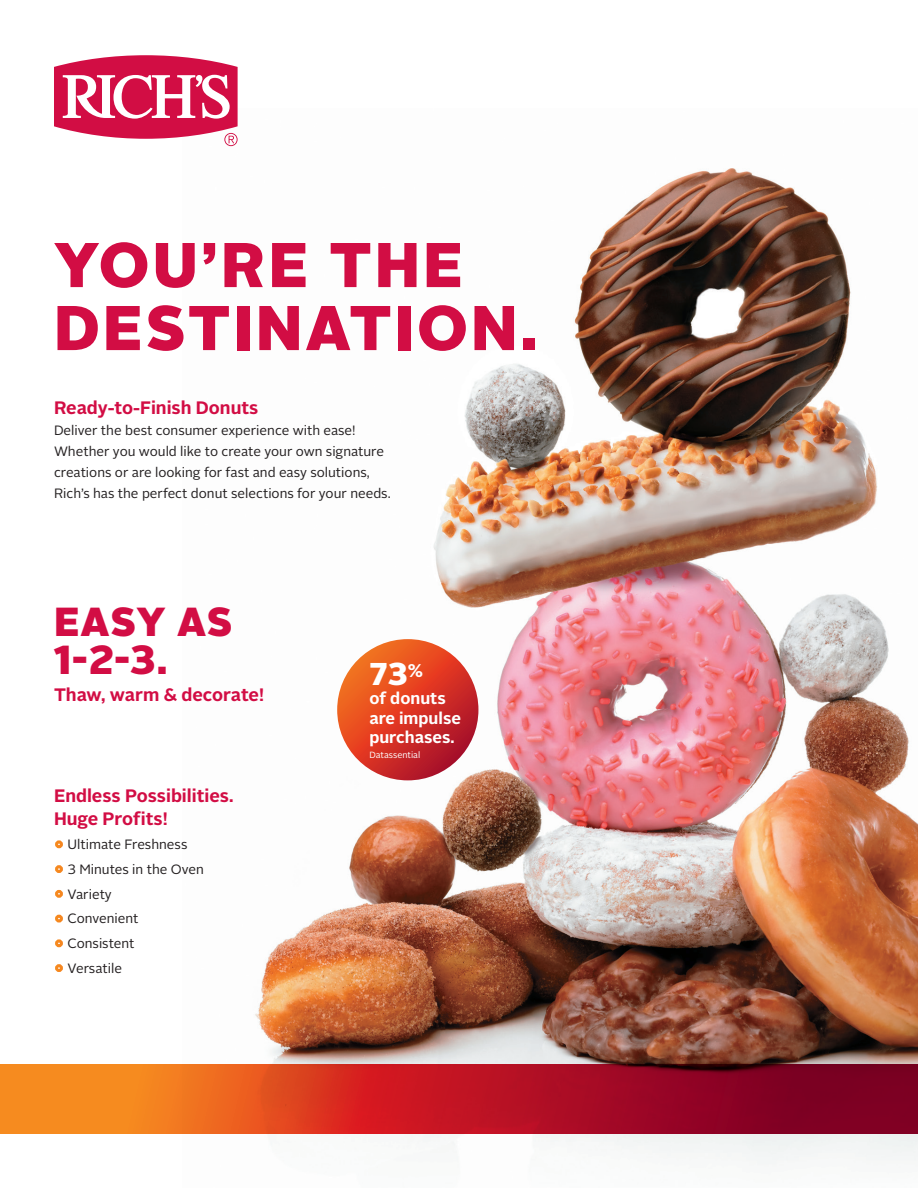
<style>
.page{position:relative;width:918px;height:1188px;background:#fff}
.page>*{position:absolute;margin:0;border:0;box-sizing:border-box;transform-origin:0 0}
.Headline_Black_24_26{font:900 63px/63px "Alright Sans";letter-spacing:.05em;color:#d20d44}
.Body_9_12{font:900 40.5px "Alright Sans";letter-spacing:.02em;color:#d20d44}
.Caption_9_12{font:900 31.5px "Alright Sans";color:#fff}
.Body_Subhead_9_12{font:700 18px "Alright Sans";color:#d20d44}
.Body_9_12-2{font:700 18px "Alright Sans";color:#d20d44}
.Caption_9_12-2{font:700 16.5px/19.5px "Alright Sans";color:#fff}
.Body_9_12-3{font:13.5px/21px "Alright Sans";color:#231f20}
.Caption_9_12-3{font:9px "Alright Sans";color:#fff}
</style>
<div class="page">
<img style="left:182px;top:146px;width:736px;height:1018px">
<svg style="left:0;top:1065px;width:918px;height:69px;background:#bd2f21"></svg>
<svg style="left:54px;top:55px;width:184px;height:91px"></svg>
<div style="left:55px;top:840px;width:8px;height:8px;border:3px solid #fff;border-radius:50%"></div>
<div style="left:55px;top:865px;width:8px;height:8px;border:3px solid #fff;border-radius:50%"></div>
<div style="left:55px;top:890px;width:8px;height:8px;border:3px solid #fff;border-radius:50%"></div>
<div style="left:55px;top:915px;width:8px;height:8px;border:3px solid #fff;border-radius:50%"></div>
<div style="left:55px;top:939px;width:8px;height:8px;border:3px solid #fff;border-radius:50%"></div>
<div style="left:55px;top:964px;width:8px;height:8px;border:3px solid #fff;border-radius:50%"></div>
<svg style="left:337px;top:639px;width:141px;height:141px;background:#d83c24"></svg>
<p class="Headline_Black_24_26" style="left:54px;top:234px;width:485px">YOU’RE THE<br>DESTINATION.</p>
<p class="Body_Subhead_9_12" style="left:54px;top:395px;width:206px">Ready-to-Finish Donuts</p>
<p class="Body_9_12-3" style="left:54px;top:420px;width:338px">Deliver the best consumer experience with ease!<br>Whether you would like to create your own signature creations or are looking for fast and easy solutions, Rich’s has the perfect donut selections for your needs.</p>
<p class="Body_9_12" style="left:54px;top:593px;width:180px">EASY AS</p>
<p class="Body_9_12" style="left:54px;top:630px;width:115px">1-2-3.</p>
<p class="Body_9_12-2" style="left:54px;top:682px;width:212px">Thaw, warm &amp; decorate!</p>
<p class="Body_Subhead_9_12" style="left:54px;top:783px;width:181px">Endless Possibilities.</p>
<p class="Body_Subhead_9_12" style="left:54px;top:806px;width:115px">Huge Profits!</p>
<p class="Body_9_12-3" style="left:68px;top:834px;width:121px">Ultimate Freshness</p>
<p class="Body_9_12-3" style="left:68px;top:859px;width:138px">3 Minutes in the Oven</p>
<p class="Body_9_12-3" style="left:68px;top:884px;width:46px">Variety</p>
<p class="Body_9_12-3" style="left:68px;top:908px;width:73px">Convenient</p>
<p class="Body_9_12-3" style="left:68px;top:933px;width:69px">Consistent</p>
<p class="Body_9_12-3" style="left:68px;top:958px;width:56px">Versatile</p>
<p class="Caption_9_12" style="left:369px;top:651px;width:55px">73<sup>%</sup></p>
<p class="Caption_9_12-2" style="left:369px;top:689px;width:93px">of donuts are impulse purchases.</p>
<p class="Caption_9_12-3" style="left:369px;top:749px;width:52px">Datassential</p>
</div>
